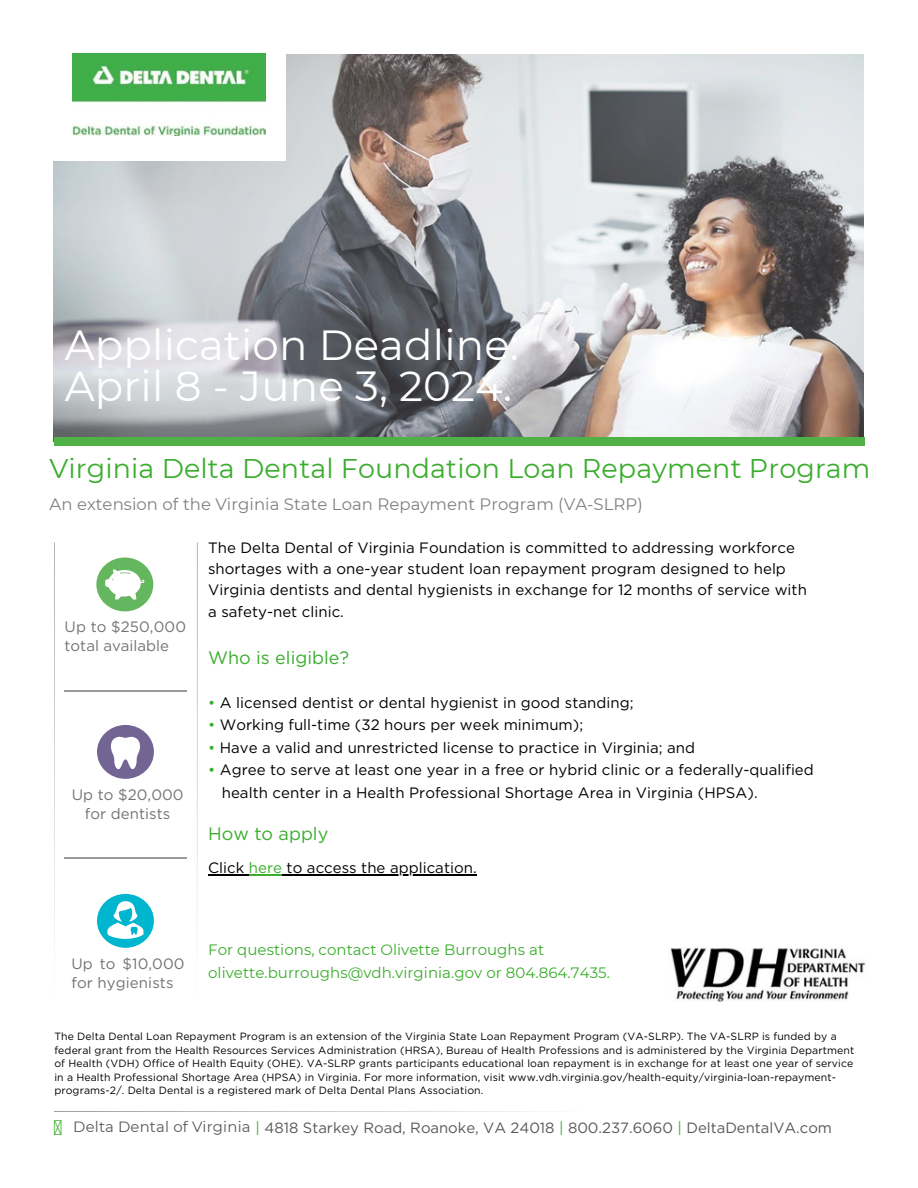
<style>
.page{position:relative;width:918px;height:1188px;background:#fff}
.page>*{position:absolute;margin:0;border:0;box-sizing:border-box;transform-origin:0 0}
.t1{font:42px/41.7px "Montserrat";letter-spacing:.005em;color:#fff}
.t2{font:27px "Montserrat";letter-spacing:.005em;color:#3aad2c}
.t3{font:18px "Gotham";color:#3aad2c}
.t4{font:16.5px "Montserrat";letter-spacing:.005em;color:#808080}
.t5{font:15px/21.3px "Gotham";color:#000}
.t6{font:15px/22.5px "Montserrat";letter-spacing:.005em;color:#3aad2c}
.t7{font:15px/19.2px "Gotham";letter-spacing:.005em;color:#737373}
.t8{font:14.85px "Gotham";color:#595959}
.t9{font:10.5px/13.5px "Gotham";letter-spacing:.01em;color:#000}
.s1{color:#3aad2c}
.s2{font-family:"Montserrat"}
</style>
<div class="page">
<img style="left:54px;top:54px;width:810px;height:383px">
<div style="left:54px;top:437px;width:810px;height:9px;background:#4fb146"></div>
<svg style="left:197px;top:542px;width:1px;height:358px"></svg>
<svg style="left:54px;top:542px;width:1px;height:397px"></svg>
<hr style="left:65px;top:690px;width:121px;height:1px;background:#999">
<hr style="left:65px;top:858px;width:121px;height:1px;background:#999">
<div style="left:97px;top:725px;width:57px;height:54px;background:#736593;border-radius:50%"></div>
<svg style="left:110px;top:736px;width:30px;height:33px"></svg>
<div style="left:96px;top:557px;width:57px;height:54px;background:#64b75f;border-radius:50%"></div>
<svg style="left:105px;top:569px;width:39px;height:31px"></svg>
<div style="left:97px;top:894px;width:57px;height:54px;background:#00b5ce;border-radius:50%"></div>
<svg style="left:107px;top:901px;width:37px;height:38px"></svg>
<img style="left:670px;top:947px;width:196px;height:55px">
<div style="left:52px;top:53px;width:234px;height:107px;background:#fff"></div>
<img style="left:72px;top:53px;width:194px;height:82px">
<hr style="left:208px;top:875px;width:41px;height:1px;background:#000">
<hr style="left:249px;top:875px;width:33px;height:1px;background:#3aad2c">
<hr style="left:282px;top:875px;width:195px;height:1px;background:#000">
<h1 class="t1" style="left:65px;top:324px;width:456px">Application Deadline:<br>April 8 - June 3, 2024.</h1>
<h4 class="t2" style="left:50px;top:451px;width:823px">Virginia Delta Dental Foundation Loan Repayment Program</h4>
<h4 class="t4" style="left:50px;top:494px;width:595px">An extension of the Virginia State Loan Repayment Program (VA-SLRP)</h4>
<h4 class="t7" style="left:65px;top:617px;width:123px">Up to $250,000 total available</h4>
<h4 class="t7" style="left:72px;top:785px;width:113px;text-align:center">Up to $20,000 for dentists</h4>
<h3 class="t5" style="left:208px;top:536px;width:600px">The Delta Dental of Virginia Foundation is committed to addressing workforce shortages with a one-year student loan repayment program designed to help Virginia dentists and dental hygienists in exchange for 12 months of service with a safety-net clinic.</h3>
<p class="t3" style="left:208px;top:646px;width:142px">Who is eligible?</p>
<h4 class="t5" style="left:208px;top:692px;width:427px"><span class="s1">•</span> A licensed dentist or dental hygienist in good standing;</h4>
<h4 class="t5" style="left:208px;top:714px;width:377px"><span class="s1">•</span> Working full-time (32 hours per week minimum);</h4>
<h4 class="t5" style="left:208px;top:737px;width:488px"><span class="s1">•</span> Have a valid and unrestricted license to practice in Virginia; and</h4>
<h4 class="t5" style="left:222px;top:759px;width:594px;line-height:22.5px;text-indent:-14px"><span class="s1">•</span> Agree to serve at least one year in a free or hybrid clinic or a federally-qualified health center in a Health Professional Shortage Area in Virginia (HPSA).</h4>
<h4 class="t3" style="left:208px;top:823px;width:122px">How to apply</h4>
<h3 class="t5" style="left:208px;top:857px;width:270px">Click <span class="s1">here</span> to access the application.</h3>
<h4 class="t7" style="left:71px;top:954px;width:115px">Up to $10,000 for hygienists</h4>
<p class="t6" style="left:208px;top:939px;width:403px">For questions, contact Olivette Burroughs at olivette.burroughs@vdh.virginia.gov or 804.864.7435.</p>
<p class="t9" style="left:54px;top:1030px;width:801px">The Delta Dental Loan Repayment Program is an extension of the Virginia State Loan Repayment Program (VA-SLRP). The VA-SLRP is funded by a federal grant from the Health Resources Services Administration (HRSA), Bureau of Health Professions and is administered by the Virginia Department of Health (VDH) Office of Health Equity (OHE). VA-SLRP grants participants educational loan repayment is in exchange for at least one year of service in a Health Professional Shortage Area (HPSA) in Virginia. For more information, visit www.vdh.virginia.gov/health-equity/virginia-loan-repayment&shy;programs-2/. Delta Dental is a registered mark of Delta Dental Plans Association.</p>
<h4 class="t8" style="left:73px;top:1118px;width:760px"><span class="s2">Delta Dental of Virginia</span> <span class="s1">|</span> 4818 Starkey Road, Roanoke, VA 24018 <span class="s1">|</span> 800.237.6060 <span class="s1">|</span> DeltaDentalVA.com</h4>
</div>
